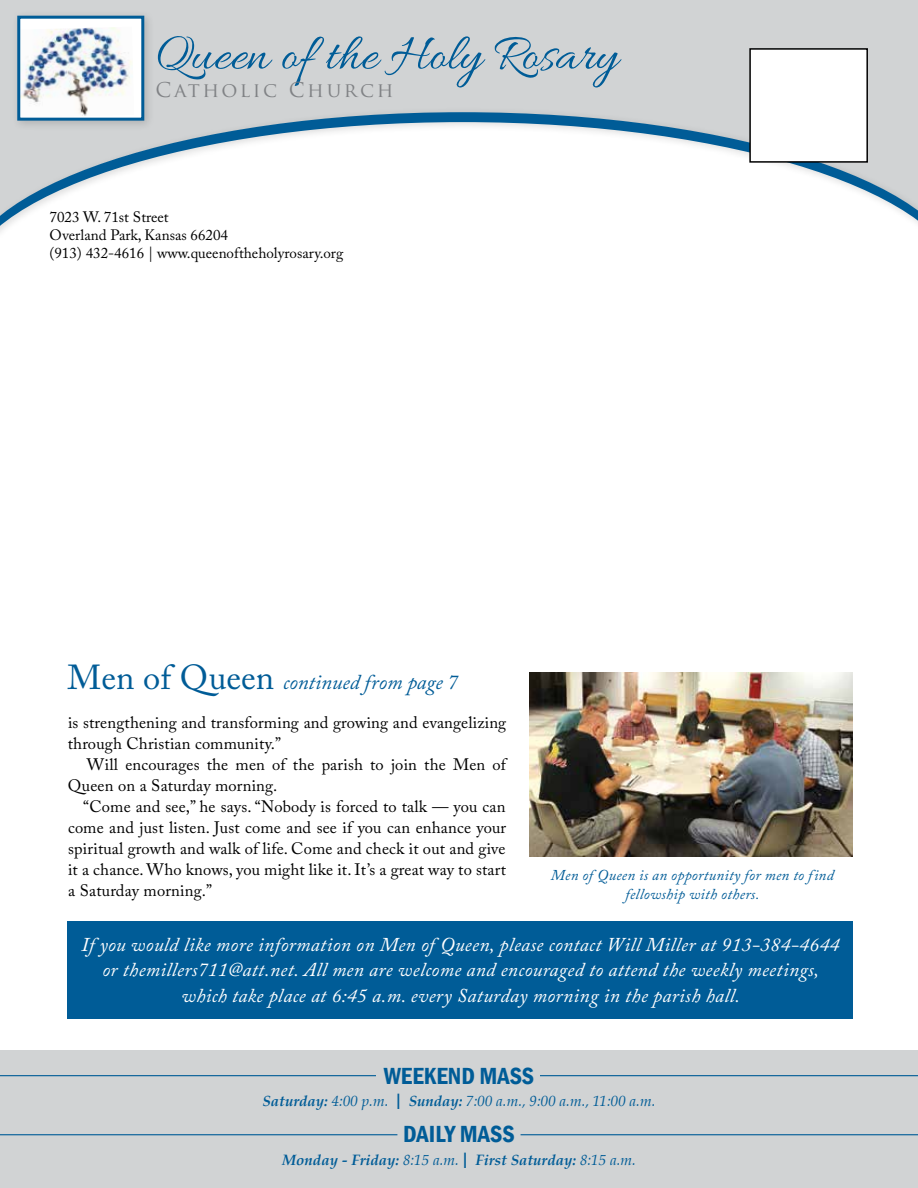
<style>
.page{position:relative;width:918px;height:1188px;background:#fff}
.page>*{position:absolute;margin:0;border:0;box-sizing:border-box;transform-origin:0 0}
.t1{font:52.5px "Allura";color:#005c97}
.t2{font:600 condensed 24px "Franklin Gothic";color:#005c97}
.t3{font:italic 21px "Adobe Caslon Pro";color:#005c97}
.t4{font:19.95px "Trajan Pro";letter-spacing:.13em;color:#808285}
.t5{font:italic 19.5px/25.5px "Adobe Caslon Pro";letter-spacing:.02em;color:#fff;text-align:center}
.t6{font:16.5px/21px "Adobe Caslon Pro";letter-spacing:.01em;color:#000}
.t7{font:15px/18px "Adobe Caslon Pro";color:#000}
.t8{font:italic 15px/19.5px "Adobe Caslon Pro";letter-spacing:.02em;color:#005c97;text-align:center}
.t9{font:italic 15px "Palatino";color:#005c97}
.t10{font:italic 700 15px "Palatino";color:#005c97}
.s1{font-style:normal;font-size:34.5px}
.s2{font-weight:700}
.s3{font-weight:700;font-style:normal;font-size:21px}
.s4{font-weight:400}
.s5{font-style:normal;font-size:21px}
</style>
<div class="page">
<div style="left:0;top:1051px;width:918px;height:137px;background:#d1d3d4"></div>
<div style="left:0;top:0;width:918px;height:282px;background:#d1d3d4"></div>
<div style="left:0;top:106px;width:918px;height:186px;background:#000;opacity:.15"></div>
<svg style="left:0;top:112px;width:918px;height:172px;background:#eaeff3"></svg>
<div style="left:750px;top:49px;width:117px;height:113px;background:#fff"></div>
<div style="left:749px;top:48px;width:119px;height:115px;border:2px solid #000"></div>
<hr style="left:0;top:1075px;width:376px;height:1px;background:#005c97">
<hr style="left:540px;top:1075px;width:378px;height:1px;background:#005c97">
<hr style="left:0;top:1134px;width:397px;height:1px;background:#005c97">
<hr style="left:521px;top:1134px;width:397px;height:1px;background:#005c97">
<div style="left:11px;top:10px;width:144px;height:121px;background:#000;opacity:.15"></div>
<div style="left:19px;top:17px;width:124px;height:102px;background:#fff"></div>
<img style="left:21px;top:27px;width:111px;height:89px">
<div style="left:17px;top:16px;width:127px;height:105px;border:3px solid #005c97"></div>
<div style="left:68px;top:921px;width:785px;height:97px;background:#005c97"></div>
<img style="left:530px;top:673px;width:323px;height:184px">
<h1 class="t1" style="left:156px;top:25px;width:464px">Queen of the Holy Rosary</h1>
<p class="t4" style="left:156px;top:78px;width:240px">CATHOLIC CHURCH</p>
<p class="t7" style="left:50px;top:208px;width:295px">7023 W. 71st Street<br>Overland Park, Kansas 66204<br>(913) 432-4616 | www.queenoftheholyrosary.org</p>
<p class="t3" style="left:68px;top:670px;width:392px"><span class="s1">Men of Queen</span> continued from page 7</p>
<p class="t6" style="left:68px;top:712px;width:440px">is strengthening and transforming and growing and evangelizing through Christian community.”</p>
<p class="t6" style="left:68px;top:754px;width:440px;text-indent:19px">Will encourages the men of the parish to join the Men of<br>Queen on a Saturday morning.</p>
<p class="t6" style="left:68px;top:796px;width:440px;text-align:justify;text-indent:15px">“Come and see,” he says. “Nobody is forced to talk — you can come and just listen. Just come and see if you can enhance your spiritual growth and walk of life. Come and check it out and give it a chance. Who knows, you might like it. It’s a great way to start a Saturday morning.”</p>
<p class="t8" style="left:551px;top:865px;width:284px">Men of Queen is an opportunity for men to find fellowship with others.</p>
<p class="t5" style="left:81px;top:931px;width:760px">If you would like more information on Men of Queen, please contact Will Miller at 913-384-4644 or themillers711@att.net. All men are welcome and encouraged to attend the weekly meetings, which take place at 6:45 a.m. every Saturday morning in the parish hall.</p>
<h2 class="t2" style="left:384px;top:1060px;width:152px">WEEKEND MASS</h2>
<p class="t9" style="left:263px;top:1089px;width:394px"><span class="s2">Saturday:</span> 4:00 p.m. <span class="s3">|</span> <span class="s2">Sunday:</span> 7:00 a.m., 9:00 a.m., 11:00 a.m.</p>
<h2 class="t2" style="left:403px;top:1118px;width:113px">DAILY MASS</h2>
<p class="t10" style="left:282px;top:1147px;width:355px">Monday - Friday: <span class="s4">8:15 a.m.</span><span class="s5">|</span> First Saturday: <span class="s4">8:15 a.m.</span></p>
</div>
